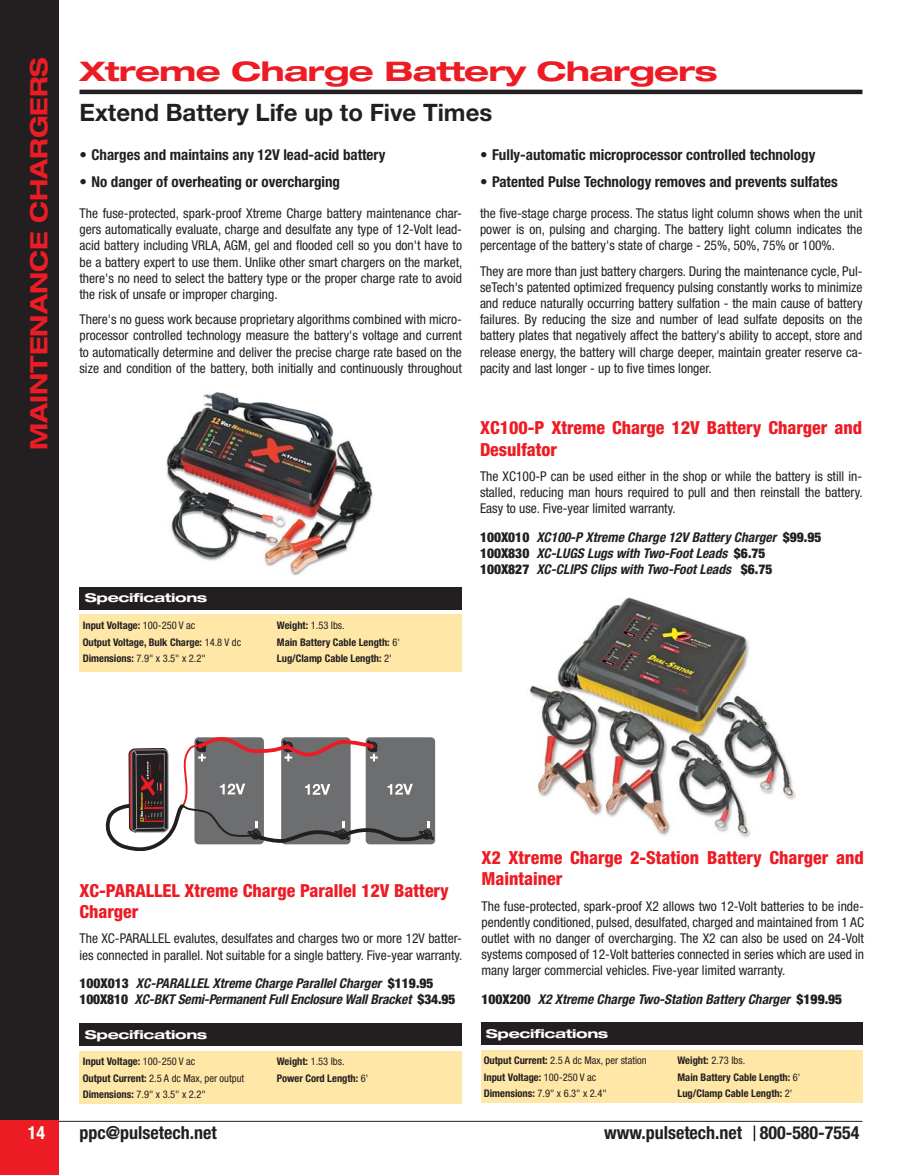
<style>
.page{position:relative;width:918px;height:1175px;background:#fff}
.page>*{position:absolute;margin:0;border:0;box-sizing:border-box;transform-origin:0 0}
.t1{font:700 expanded 27px "Helvetica Neue";letter-spacing:-.025em;color:#ed1c24;scale:1.22 1}
.t2{font:700 24px "Helvetica Neue";color:#231f20}
.t3{font:700 expanded 24px "Helvetica Neue";color:#ed1c24}
.t4{font:800 condensed 18px/21.6px "Helvetica Neue";color:#ed1c24}
.t5{font:700 condensed 18px "Helvetica Neue";color:#231f20}
.t6{font:700 condensed 18px "Helvetica Neue";color:#fff}
.t7{font:700 condensed 15px "Helvetica Neue";color:#231f20}
.t8{font:condensed 13.5px/16.2px "Helvetica Neue";color:#231f20;text-align:justify}
.t9{font:italic 700 condensed 13.5px/16.2px "Helvetica Neue";color:#231f20}
.t10{font:700 expanded 12.15px "Helvetica Neue";letter-spacing:-.025em;color:#fff;scale:1.22 1}
.t11{font:700 condensed 10.5px/16.5px "Helvetica Neue";color:#231f20}
.t12{font:condensed 10.5px/16.5px "Helvetica Neue";color:#231f20}
.s1{font-weight:400}
.s2{font-weight:900;font-style:normal}
.s3{font-weight:700}
</style>
<div class="page">
<hr style="left:58px;top:1120px;width:804px;height:1px;background:#231f20">
<svg style="left:754px;top:1125px;width:1px;height:16px"></svg>
<div style="left:0;top:0;width:59px;height:1120px;background:#231f20"></div>
<hr style="left:80px;top:90px;width:782px;height:4px;background:#231f20">
<div style="left:0;top:1120px;width:59px;height:54px;background:#ed1c24"></div>
<div style="left:80px;top:615px;width:382px;height:57px;background:#ffe7a7"></div>
<div style="left:80px;top:587px;width:382px;height:23px;background:#231f20"></div>
<img style="left:166px;top:392px;width:207px;height:183px">
<div style="left:80px;top:1051px;width:382px;height:52px;background:#ffe7a7"></div>
<div style="left:80px;top:1023px;width:382px;height:23px;background:#231f20"></div>
<div style="left:481px;top:1050px;width:381px;height:52px;background:#ffe7a7"></div>
<div style="left:481px;top:1022px;width:381px;height:23px;background:#231f20"></div>
<img style="left:529px;top:597px;width:267px;height:241px">
<svg style="left:106px;top:737px;width:328px;height:385px"></svg>
<h2 class="t3" style="left:30px;top:450px;width:394px;rotate:-90deg">MAINTENANCE CHARGERS</h2>
<h1 class="t1" style="left:80px;top:61px;width:525px">Xtreme Charge Battery Chargers</h1>
<h2 class="t2" style="left:80px;top:104px;width:414px">Extend Battery Life up to Five Times</h2>
<p class="t7" style="left:80px;top:150px;width:308px">• Charges and maintains any 12V lead-acid battery</p>
<p class="t7" style="left:80px;top:177px;width:262px">• No danger of overheating or overcharging</p>
<p class="t8" style="left:80px;top:206px;width:384px">The fuse-protected, spark-proof Xtreme Charge battery maintenance char&shy;gers automatically evaluate, charge and desulfate any type of 12-Volt lead&shy;acid battery including VRLA, AGM, gel and flooded cell so you don't have to be a battery expert to use them. Unlike other smart chargers on the market, there's no need to select the battery type or the proper charge rate to avoid the risk of unsafe or improper charging.</p>
<p class="t8" style="left:80px;top:312px;width:384px">There's no guess work because proprietary algorithms combined with micro&shy;processor controlled technology measure the battery's voltage and current to automatically determine and deliver the precise charge rate based on the size and condition of the battery, both initially and continuously throughout</p>
<p class="t7" style="left:480px;top:150px;width:337px">• Fully-automatic microprocessor controlled technology</p>
<p class="t7" style="left:480px;top:177px;width:359px">• Patented Pulse Technology removes and prevents sulfates</p>
<p class="t8" style="left:480px;top:206px;width:384px">the five-stage charge process. The status light column shows when the unit power is on, pulsing and charging. The battery light column indicates the percentage of the battery's state of charge - 25%, 50%, 75% or 100%.</p>
<p class="t8" style="left:480px;top:264px;width:384px">They are more than just battery chargers. During the maintenance cycle, Pul&shy;seTech's patented optimized frequency pulsing constantly works to minimize and reduce naturally occurring battery sulfation - the main cause of battery failures. By reducing the size and number of lead sulfate deposits on the battery plates that negatively affect the battery's ability to accept, store and release energy, the battery will charge deeper, maintain greater reserve ca&shy;pacity and last longer - up to five times longer.</p>
<p class="t10" style="left:85px;top:593px;width:102px">Specifications</p>
<p class="t11" style="left:83px;top:618px;width:160px">Input Voltage: <span class="s1">100-250 V ac<br></span>Output Voltage, Bulk Charge: <span class="s1">14.8 V dc<br></span>Dimensions: <span class="s1">7.9" x 3.5" x 2.2"</span></p>
<p class="t11" style="left:277px;top:618px;width:124px">Weight: <span class="s1">1.53 lbs.<br></span>Main Battery Cable Length: <span class="s1">6'<br></span>Lug/Clamp Cable Length: <span class="s1">2'</span></p>
<h3 class="t4" style="left:480px;top:418px;width:384px">XC100-P Xtreme Charge 12V Battery Charger and<br>Desulfator</h3>
<p class="t8" style="left:480px;top:469px;width:384px">The XC100-P can be used either in the shop or while the battery is still in&shy;stalled, reducing man hours required to pull and then reinstall the battery.<br>Easy to use. Five-year limited warranty.</p>
<p class="t9" style="left:480px;top:530px;width:343px"><span class="s2">100X010</span> XC100-P Xtreme Charge 12V Battery Charger <span class="s2">$99.95<br>100X830</span> XC-LUGS Lugs with Two-Foot Leads <span class="s2">$6.75<br>100X827</span> XC-CLIPS Clips with Two-Foot Leads <span class="s2">$6.75</span></p>
<h3 class="t6" style="left:28px;top:1126px;width:19px">14</h3>
<h3 class="t4" style="left:80px;top:881px;width:371px">XC-PARALLEL Xtreme Charge Parallel 12V Battery<br>Charger</h3>
<p class="t8" style="left:80px;top:931px;width:385px">The XC-PARALLEL evalutes, desulfates and charges two or more 12V batter&shy;ies connected in parallel. Not suitable for a single battery. Five-year warranty.</p>
<p class="t9" style="left:80px;top:976px;width:377px"><span class="s2">100X013</span> XC-PARALLEL Xtreme Charge Parallel Charger <span class="s2">$119.95<br>100X810</span> XC-BKT Semi-Permanent Full Enclosure Wall Bracket <span class="s2">$34.95</span></p>
<p class="t10" style="left:85px;top:1029px;width:102px">Specifications</p>
<p class="t12" style="left:83px;top:1054px;width:163px"><span class="s3">Input Voltage:</span> 100-250 V ac<br><span class="s3">Output Current:</span> 2.5 A dc Max, per output<br><span class="s3">Dimensions:</span> 7.9" x 3.5" x 2.2"</p>
<p class="t11" style="left:277px;top:1054px;width:93px">Weight: <span class="s1">1.53 lbs.<br></span>Power Cord Length: <span class="s1">6'</span></p>
<h3 class="t4" style="left:482px;top:848px;width:384px">X2 Xtreme Charge 2-Station Battery Charger and<br>Maintainer</h3>
<p class="t8" style="left:482px;top:898px;width:384px">The fuse-protected, spark-proof X2 allows two 12-Volt batteries to be inde&shy;pendently conditioned, pulsed, desulfated, charged and maintained from 1 AC outlet with no danger of overcharging. The X2 can also be used on 24-Volt systems composed of 12-Volt batteries connected in series which are used in many larger commercial vehicles. Five-year limited warranty.</p>
<p class="t9" style="left:482px;top:991px;width:362px"><span class="s2">100X200</span> X2 Xtreme Charge Two-Station Battery Charger <span class="s2">$199.95</span></p>
<p class="t10" style="left:486px;top:1028px;width:102px">Specifications</p>
<p class="t12" style="left:484px;top:1053px;width:165px"><span class="s3">Output Current:</span> 2.5 A dc Max, per station<br><span class="s3">Input Voltage:</span> 100-250 V ac<br><span class="s3">Dimensions:</span> 7.9" x 6.3" x 2.4"</p>
<p class="t11" style="left:678px;top:1053px;width:124px">Weight: <span class="s1">2.73 lbs.<br></span>Main Battery Cable Length: <span class="s1">6'<br></span>Lug/Clamp Cable Length: <span class="s1">2'</span></p>
<h3 class="t5" style="left:80px;top:1126px;width:139px">ppc@pulsetech.net</h3>
<h3 class="t5" style="left:604px;top:1126px;width:257px">www.pulsetech.net 800-580-7554</h3>
</div>
